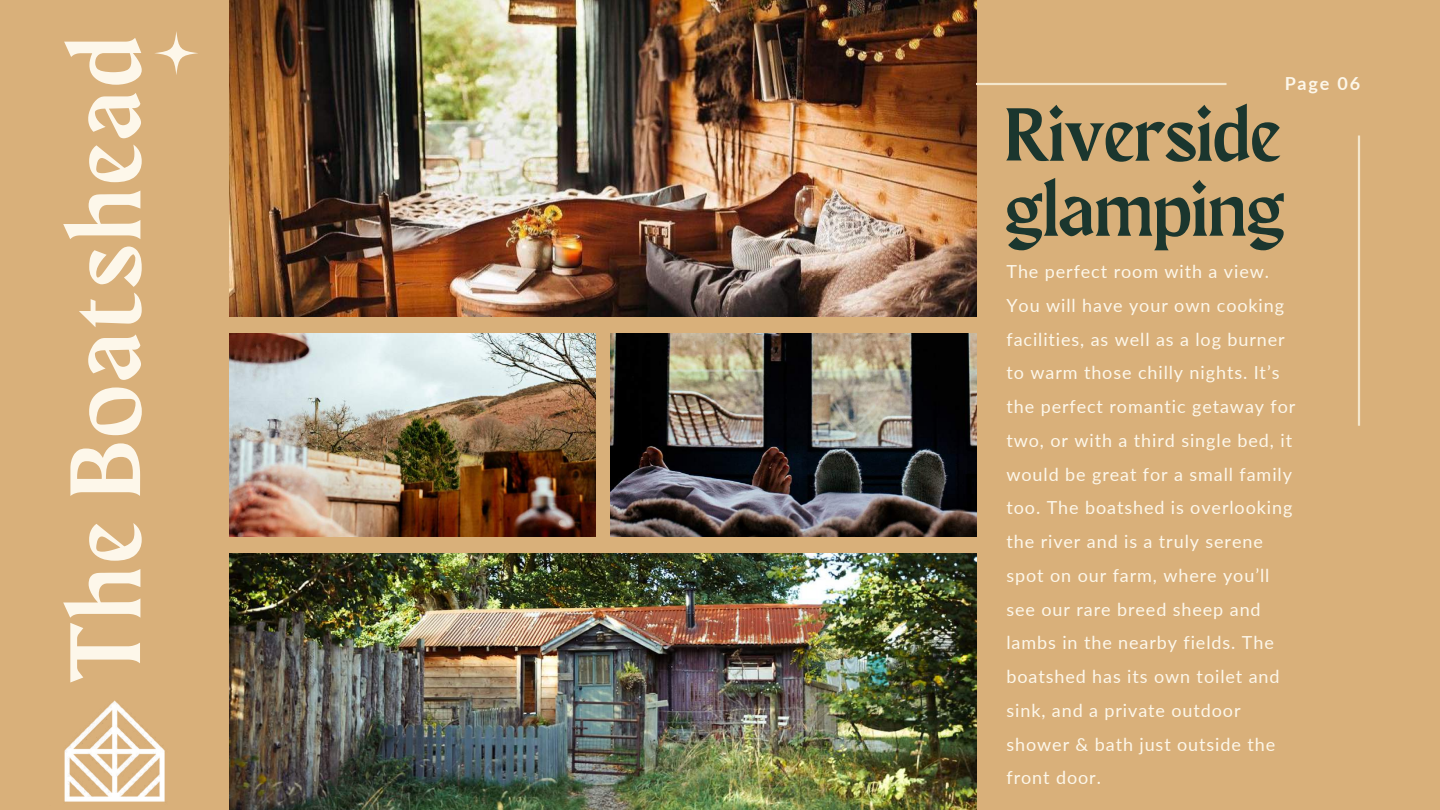
<style>
.page{position:relative;width:1440px;height:810px;background:#d9b07a}
.page>*{position:absolute;margin:0;border:0;box-sizing:border-box;transform-origin:0 0}
.t1{font:100px "Maragsa Display";letter-spacing:.05em;color:#fdf7ea}
.t2{font:75px/75px "Maragsa Display";color:#1b362e}
.t3{font:18px/33.8px "Lato";letter-spacing:.05em;color:#fdf7ea}
.t4{font:700 18px "Lato";letter-spacing:.1em;color:#fdf7ea}
</style>
<div class="page">
<img style="left:229px;top:0;width:747px;height:317px">
<img style="left:229px;top:553px;width:747px;height:257px">
<img style="left:229px;top:334px;width:366px;height:203px">
<img style="left:611px;top:334px;width:365px;height:203px">
<svg style="left:155px;top:31px;width:43px;height:44px"></svg>
<hr style="left:976px;top:83px;width:251px;height:2px;background:#f4e7cd">
<hr style="left:1358px;top:136px;width:2px;height:290px;background:#f4e7cd">
<img style="left:64px;top:653px;width:167px;height:152px">
<h1 class="t1" style="left:62px;top:681px;width:646px;rotate:-90deg">The Boatshead</h1>
<p class="t4" style="left:1285px;top:72px;width:77px">Page 06</p>
<h2 class="t2" style="left:1005px;top:103px;width:281px">Riverside glamping</h2>
<p class="t3" style="left:1006px;top:254px;width:290px">The perfect room with a view.<br>You will have your own cooking facilities, as well as a log burner to warm those chilly nights. It’s the perfect romantic getaway for two, or with a third single bed, it would be great for a small family too. The boatshed is overlooking the river and is a truly serene spot on our farm, where you’ll see our rare breed sheep and lambs in the nearby fields. The boatshed has its own toilet and sink, and a private outdoor shower &amp; bath just outside the front door.</p>
</div>
